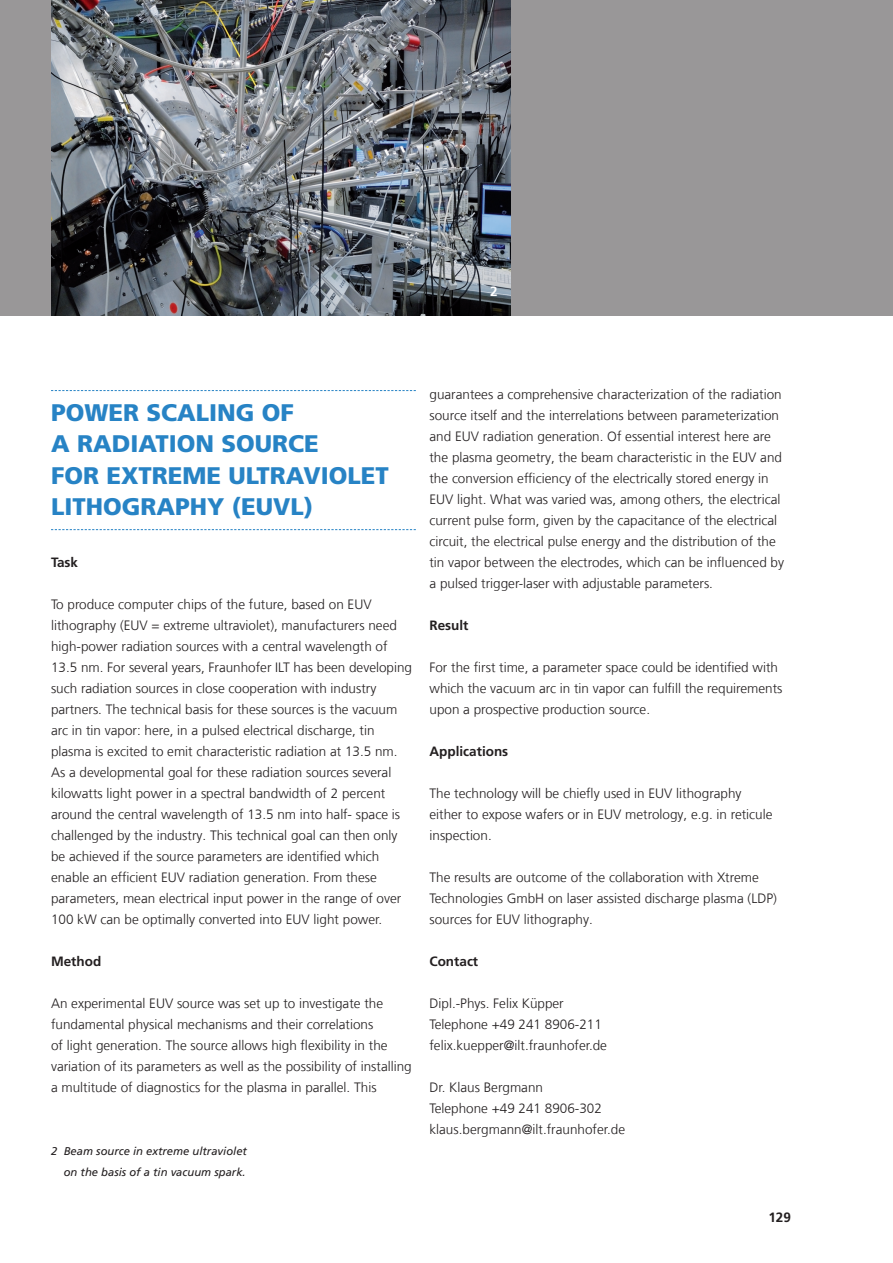
<style>
.page{position:relative;width:893px;height:1263px;background:#fff}
.page>*{position:absolute;margin:0;border:0;box-sizing:border-box;transform-origin:0 0}
.t1{font:900 24px/31.5px "Frutiger LT Com";color:#2783c5}
.t2{font:300 13.5px/21px "Frutiger LT Com";color:#231f20}
.t3{font:700 13.5px "Frutiger LT Com";color:#231f20}
.t4{font:700 13.5px "Frutiger LT Com";color:#fff}
.t5{font:italic 11.25px/21px "Frutiger LT Com";color:#231f20;text-align:right}
</style>
<div class="page">
<div style="left:0;top:0;width:893px;height:315px;background:#999798"></div>
<svg style="left:51px;top:390px;width:365px;height:1px"></svg>
<svg style="left:51px;top:529px;width:365px;height:1px"></svg>
<img style="left:51px;top:0;width:459px;height:315px">
<p class="t4" style="left:490px;top:284px;width:9px">2</p>
<h1 class="t1" style="left:51px;top:397px;width:339px">POWER SCALING OF<br>A RADIATION SOURCE<br>FOR EXTREME ULTRAVIOLET<br>LITHOGRAPHY (EUVL)</h1>
<p class="t3" style="left:51px;top:554px;width:29px">Task</p>
<p class="t2" style="left:51px;top:594px;width:363px">To produce computer chips of the future, based on EUV lithography (EUV = extreme ultraviolet), manufacturers need high-power radiation sources with a central wavelength of 13.5 nm. For several years, Fraunhofer ILT has been developing such radiation sources in close cooperation with industry partners. The technical basis for these sources is the vacuum arc in tin vapor: here, in a pulsed electrical discharge, tin plasma is excited to emit characteristic radiation at 13.5 nm.<br>As a developmental goal for these radiation sources several kilowatts light power in a spectral bandwidth of 2 percent around the central wavelength of 13.5 nm into half- space is challenged by the industry. This technical goal can then only be achieved if the source parameters are identified which enable an efficient EUV radiation generation. From these parameters, mean electrical input power in the range of over 100 kW can be optimally converted into EUV light power.</p>
<p class="t3" style="left:51px;top:953px;width:52px">Method</p>
<p class="t2" style="left:51px;top:993px;width:362px">An experimental EUV source was set up to investigate the fundamental physical mechanisms and their correlations<br>of light generation. The source allows high flexibility in the variation of its parameters as well as the possibility of installing a multitude of diagnostics for the plasma in parallel. This</p>
<p class="t5" style="left:51px;top:1141px;width:197px">2 Beam source in extreme ultraviolet on the basis of a tin vacuum spark.</p>
<p class="t2" style="left:429px;top:384px;width:356px">guarantees a comprehensive characterization of the radiation source itself and the interrelations between parameterization and EUV radiation generation. Of essential interest here are the plasma geometry, the beam characteristic in the EUV and the conversion efficiency of the electrically stored energy in EUV light. What was varied was, among others, the electrical current pulse form, given by the capacitance of the electrical circuit, the electrical pulse energy and the distribution of the tin vapor between the electrodes, which can be influenced by a pulsed trigger-laser with adjustable parameters.</p>
<p class="t3" style="left:429px;top:618px;width:41px">Result</p>
<p class="t2" style="left:429px;top:657px;width:355px">For the first time, a parameter space could be identified with which the vacuum arc in tin vapor can fulfill the requirements upon a prospective production source.</p>
<p class="t3" style="left:429px;top:744px;width:80px">Applications</p>
<p class="t2" style="left:429px;top:783px;width:345px">The technology will be chiefly used in EUV lithography either to expose wafers or in EUV metrology, e.g. in reticule inspection.</p>
<p class="t2" style="left:429px;top:867px;width:349px">The results are outcome of the collaboration with Xtreme<br>Technologies GmbH on laser assisted discharge plasma (LDP) sources for EUV lithography.</p>
<p class="t3" style="left:429px;top:954px;width:50px">Contact</p>
<p class="t2" style="left:429px;top:993px;width:179px">Dipl.-Phys. Felix Küpper<br>Telephone +49 241 8906-211 felix.kuepper@ilt.fraunhofer.de</p>
<p class="t2" style="left:429px;top:1077px;width:197px">Dr. Klaus Bergmann<br>Telephone +49 241 8906-302 klaus.bergmann@ilt.fraunhofer.de</p>
<p class="t3" style="left:768px;top:1209px;width:24px">129</p>
</div>
